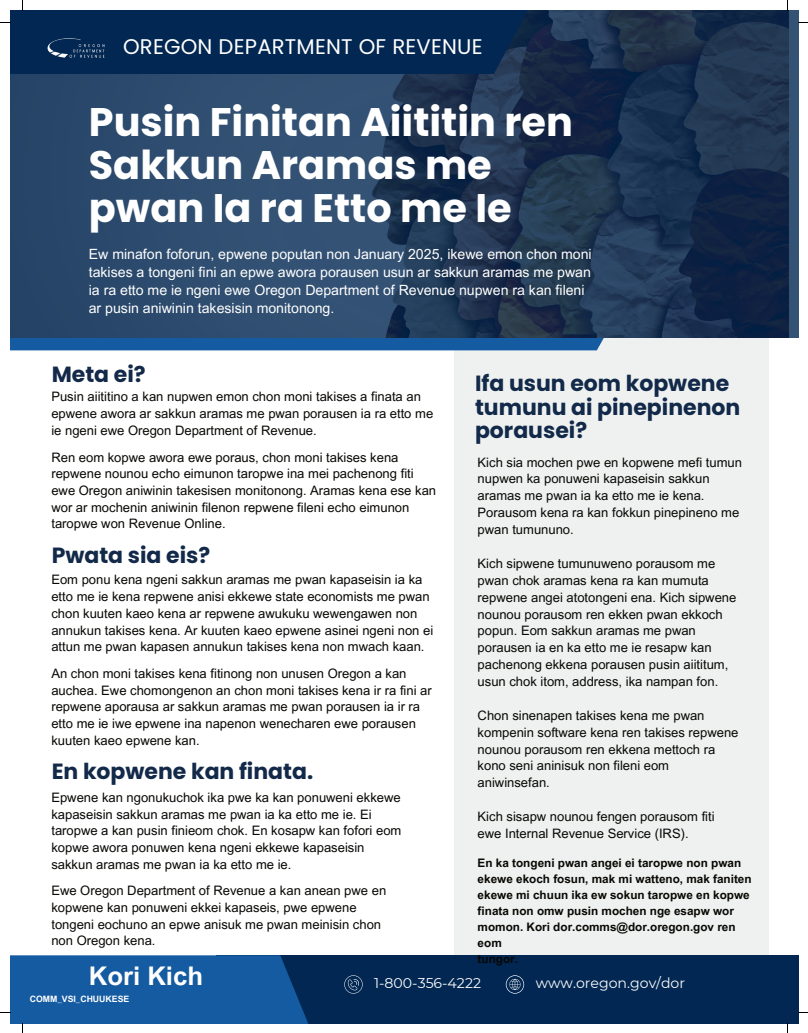
<style>
.page{position:relative;width:808px;height:1033px;background:#fff}
.page>*{position:absolute;margin:0;border:0;box-sizing:border-box;transform-origin:0 0}
.t1{font:700 39.88px/43.1px "Poppins";color:#fff}
.t2{font:700 25.75px "Arial MT Pro";color:#fff}
.t3{font:700 22px/23.5px "Poppins";color:#122949}
.t4{font:21.12px "Poppins";letter-spacing:.01em;color:#fff}
.t5{font:14.12px/17.8px "Arial MT Pro";color:#fff}
.t6{font:14.12px "Montserrat";color:#fcfcfc}
.t7{font:13px/16.6px "Arial MT Pro";color:#080704}
.t8{font:700 11.75px/16px "Arial MT Pro";color:#080704}
.t9{font:700 8.75px "Arial MT Pro";color:#fff}
</style>
<div class="page">
<div style="left:454px;top:10px;width:315px;height:1013px;background:#eef1f0"></div>
<div style="left:217px;top:955px;width:581px;height:68px;background:#012752"></div>
<svg style="left:10px;top:955px;width:353px;height:68px;fill:#145ba1"></svg>
<svg style="left:506px;top:975px;width:18px;height:18px"></svg>
<svg style="left:344px;top:975px;width:18px;height:18px"></svg>
<svg style="left:10px;top:337px;width:779px;height:13px;fill:#145ba1"></svg>
<svg style="left:10px;top:10px;width:788px;height:327px;background:#243e5d"></svg>
<div style="left:10px;top:10px;width:546px;height:64px;background:#012752"></div>
<img style="left:47px;top:38px;width:58px;height:20px">
<h3 class="t4" style="left:123px;top:34px;width:361px">OREGON DEPARTMENT OF REVENUE</h3>
<h1 class="t1" style="left:89px;top:100px;width:485px">Pusin Finitan Aiititin ren<br>Sakkun Aramas me pwan Ia ra Etto me Ie</h1>
<p class="t5" style="left:89px;top:246px;width:504px">Ew minafon foforun, epwene poputan non January 2025, ikewe emon chon moni takises a tongeni fini an epwe awora porausen usun ar sakkun aramas me pwan ia ra etto me ie ngeni ewe Oregon Department of Revenue nupwen ra kan fileni ar pusin aniwinin takesisin monitonong.</p>
<h3 class="t3" style="left:52px;top:363px;width:95px">Meta ei?</h3>
<h3 class="t3" style="left:475px;top:372px;width:267px">Ifa usun eom kopwene tumunu ai pinepinenon porausei?</h3>
<p class="t7" style="left:51px;top:389px;width:383px">Pusin aiititino a kan nupwen emon chon moni takises a finata an epwene awora ar sakkun aramas me pwan porausen ia ra etto me ie ngeni ewe Oregon Department of Revenue.</p>
<p class="t7" style="left:51px;top:449px;width:386px">Ren eom kopwe awora ewe poraus, chon moni takises kena repwene nounou echo eimunon taropwe ina mei pachenong fiti ewe Oregon aniwinin takesisen monitonong. Aramas kena ese kan wor ar mochenin aniwinin filenon repwene fileni echo eimunon taropwe won Revenue Online.</p>
<p class="t7" style="left:477px;top:454px;width:266px">Kich sia mochen pwe en kopwene mefi tumun nupwen ka ponuweni kapaseisin sakkun aramas me pwan ia ka etto me ie kena.<br>Porausom kena ra kan fokkun pinepineno me pwan tumununo.</p>
<p class="t7" style="left:477px;top:555px;width:260px">Kich sipwene tumunuweno porausom me pwan chok aramas kena ra kan mumuta repwene angei atotongeni ena. Kich sipwene nounou porausom ren ekken pwan ekkoch popun. Eom sakkun aramas me pwan porausen ia en ka etto me ie resapw kan pachenong ekkena porausen pusin aiititum, usun chok itom, address, ika nampan fon.</p>
<p class="t7" style="left:477px;top:707px;width:262px">Chon sinenapen takises kena me pwan kompenin software kena ren takises repwene nounou porausom ren ekkena mettoch ra kono seni aninisuk non fileni eom aniwinsefan.</p>
<p class="t7" style="left:477px;top:808px;width:238px">Kich sisapw nounou fengen porausom fiti ewe Internal Revenue Service (IRS).</p>
<p class="t8" style="left:477px;top:855px;width:275px">En ka tongeni pwan angei ei taropwe non pwan ekewe ekoch fosun, mak mi watteno, mak faniten ekewe mi chuun ika ew sokun taropwe en kopwe finata non omw pusin mochen nge esapw wor momon. Kori dor.comms@dor.oregon.gov ren eom<br>tungor.</p>
<h3 class="t3" style="left:52px;top:543px;width:160px">Pwata sia eis?</h3>
<p class="t7" style="left:51px;top:572px;width:383px">Eom ponu kena ngeni sakkun aramas me pwan kapaseisin ia ka etto me ie kena repwene anisi ekkewe state economists me pwan chon kuuten kaeo kena ar repwene awukuku wewengawen non annukun takises kena. Ar kuuten kaeo epwene asinei ngeni non ei attun me pwan kapasen annukun takises kena non mwach kaan.</p>
<p class="t7" style="left:51px;top:665px;width:382px">An chon moni takises kena fitinong non unusen Oregon a kan auchea. Ewe chomongenon an chon moni takises kena ir ra fini ar repwene aporausa ar sakkun aramas me pwan porausen ia ir ra etto me ie iwe epwene ina napenon wenecharen ewe porausen kuuten kaeo epwene kan.</p>
<h3 class="t3" style="left:52px;top:760px;width:263px">En kopwene kan finata.</h3>
<p class="t7" style="left:51px;top:789px;width:351px">Epwene kan ngonukuchok ika pwe ka kan ponuweni ekkewe kapaseisin sakkun aramas me pwan ia ka etto me ie. Ei taropwe a kan pusin finieom chok. En kosapw kan fofori eom kopwe awora ponuwen kena ngeni ekkewe kapaseisin sakkun aramas me pwan ia ka etto me ie.</p>
<p class="t7" style="left:51px;top:883px;width:336px">Ewe Oregon Department of Revenue a kan anean pwe en kopwene kan ponuweni ekkei kapaseis, pwe epwene tongeni eochuno an epwe anisuk me pwan meinisin chon non Oregon kena.</p>
<h2 class="t2" style="left:89px;top:961px;width:116px">Kori Kich</h2>
<p class="t6" style="left:535px;top:973px;width:151px">www.oregon.gov/dor</p>
<p class="t6" style="left:374px;top:973px;width:108px">1-800-356-4222</p>
<p class="t9" style="left:30px;top:993px;width:101px">COMM_VSI_CHUUKESE</p>
</div>
